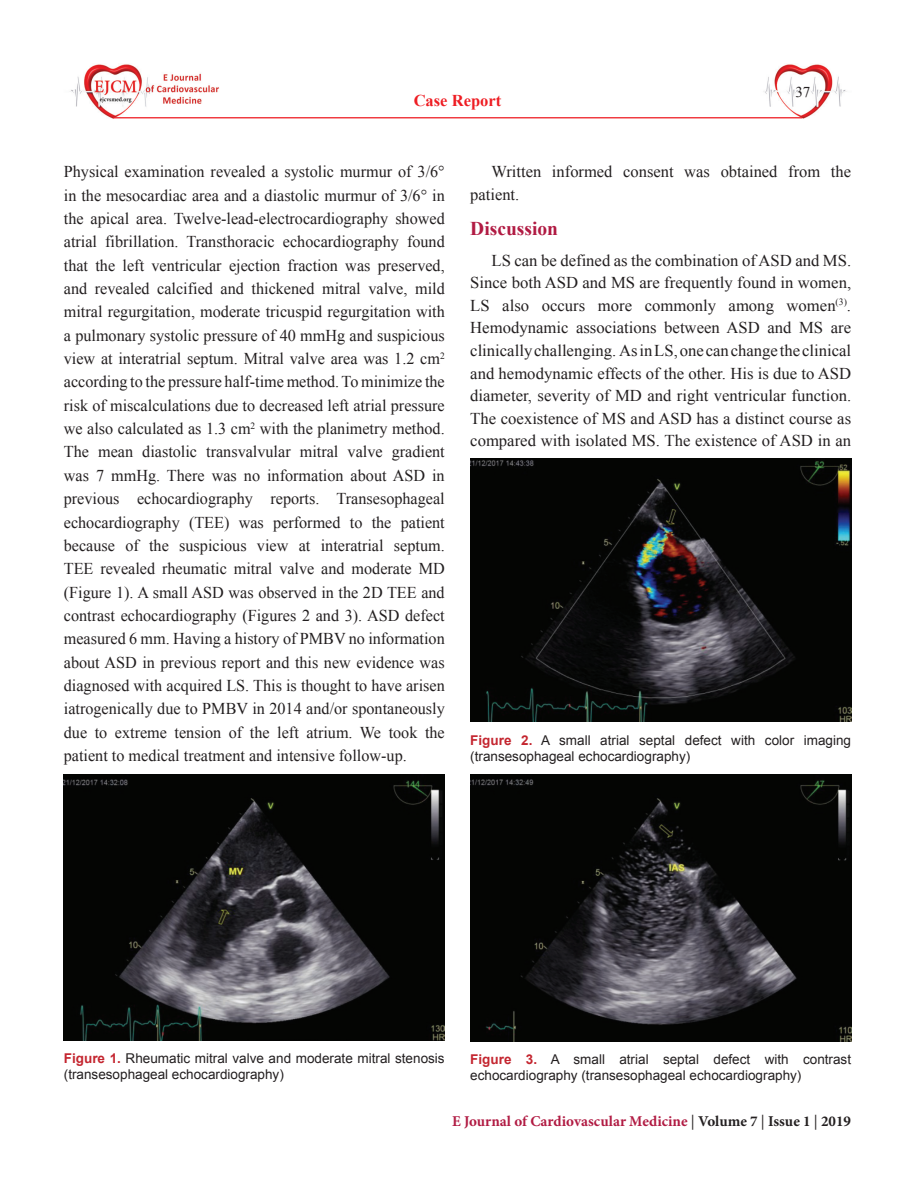
<style>
.page{position:relative;width:915px;height:1191px;background:#fff}
.page>*{position:absolute;margin:0;border:0;box-sizing:border-box;transform-origin:0 0}
.ARA_BASLIK{font:700 19.5px "Times New Roman";color:#b11b43}
.YAZI{font:16.5px/23.4px "Times New Roman";color:#231f20;text-align:justify}
.t1{font:700 16.5px "Times New Roman";color:#ee1d23}
.t2{font:700 15px "Minion Pro";color:#b11b43}
.YAZI-2{font:15px "Times New Roman";color:#231f20}
.RESİM-ALTI{font:13.5px/16.2px "Arial";color:#231f20}
.s1{font-weight:700;color:#c42630}
.s2{font-weight:400;color:#231f20}
.s3{color:#231f20}
</style>
<div class="page">
<img style="left:70px;top:64px;width:150px;height:55px">
<img style="left:694px;top:64px;width:153px;height:55px">
<hr style="left:113px;top:117px;width:688px;height:1px;background:#ee1d23">
<img style="left:64px;top:774px;width:380px;height:266px">
<img style="left:470px;top:459px;width:380px;height:262px">
<img style="left:470px;top:774px;width:380px;height:267px">
<p class="t1" style="left:413px;top:89px;width:89px">Case Report</p>
<p class="YAZI-2" style="left:795px;top:82px;width:16px">37</p>
<p class="YAZI" style="left:64px;top:160px;width:382px">Physical examination revealed a systolic murmur of 3/6° in the mesocardiac area and a diastolic murmur of 3/6° in the apical area. Twelve-lead-electrocardiography showed atrial fibrillation. Transthoracic echocardiography found that the left ventricular ejection fraction was preserved, and revealed calcified and thickened mitral valve, mild mitral regurgitation, moderate tricuspid regurgitation with a pulmonary systolic pressure of 40 mmHg and suspicious view at interatrial septum. Mitral valve area was 1.2 cm<sup>2 </sup>according to the pressure half-time method. To minimize the risk of miscalculations due to decreased left atrial pressure we also calculated as 1.3 cm<sup>2</sup> with the planimetry method.<br>The mean diastolic transvalvular mitral valve gradient was 7 mmHg. There was no information about ASD in previous echocardiography reports. Transesophageal echocardiography (TEE) was performed to the patient because of the suspicious view at interatrial septum.<br>TEE revealed rheumatic mitral valve and moderate MD (Figure 1). A small ASD was observed in the 2D TEE and contrast echocardiography (Figures 2 and 3). ASD defect measured 6 mm. Having a history of PMBV no information about ASD in previous report and this new evidence was diagnosed with acquired LS. This is thought to have arisen iatrogenically due to PMBV in 2014 and/or spontaneously due to extreme tension of the left atrium. We took the patient to medical treatment and intensive follow-up.</p>
<p class="YAZI" style="left:470px;top:160px;width:382px;line-height:22.5px;text-indent:21px">Written informed consent was obtained from the patient.</p>
<p class="ARA_BASLIK" style="left:470px;top:215px;width:89px">Discussion</p>
<p class="YAZI" style="left:470px;top:249px;width:382px;line-height:22.5px;text-indent:21px">LS can be defined as the combination of ASD and MS.<br>Since both ASD and MS are frequently found in women, LS also occurs more commonly among women<sup>(3)</sup>.<br>Hemodynamic associations between ASD and MS are clinically challenging. As in LS, one can change the clinical and hemodynamic effects of the other. His is due to ASD diameter, severity of MD and right ventricular function.<br>The coexistence of MS and ASD has a distinct course as compared with isolated MS. The existence of ASD in an</p>
<p class="RESİM-ALTI" style="left:470px;top:732px;width:382px"><span class="s1">Figure 2.</span> A small atrial septal defect with color imaging (transesophageal echocardiography)</p>
<p class="RESİM-ALTI" style="left:64px;top:1050px;width:382px"><span class="s1">Figure 1.</span> Rheumatic mitral valve and moderate mitral stenosis (transesophageal echocardiography)</p>
<p class="RESİM-ALTI" style="left:470px;top:1051px;width:382px"><span class="s1">Figure 3.</span> A small atrial septal defect with contrast echocardiography (transesophageal echocardiography)</p>
<p class="t2" style="left:452px;top:1110px;width:400px">E Journal of Cardiovascular Medicine <span class="s2">|</span> <span class="s3">Volume 7</span> <span class="s2">|</span> <span class="s3">Issue 1</span> <span class="s2">|</span> <span class="s3">2019</span></p>
</div>
